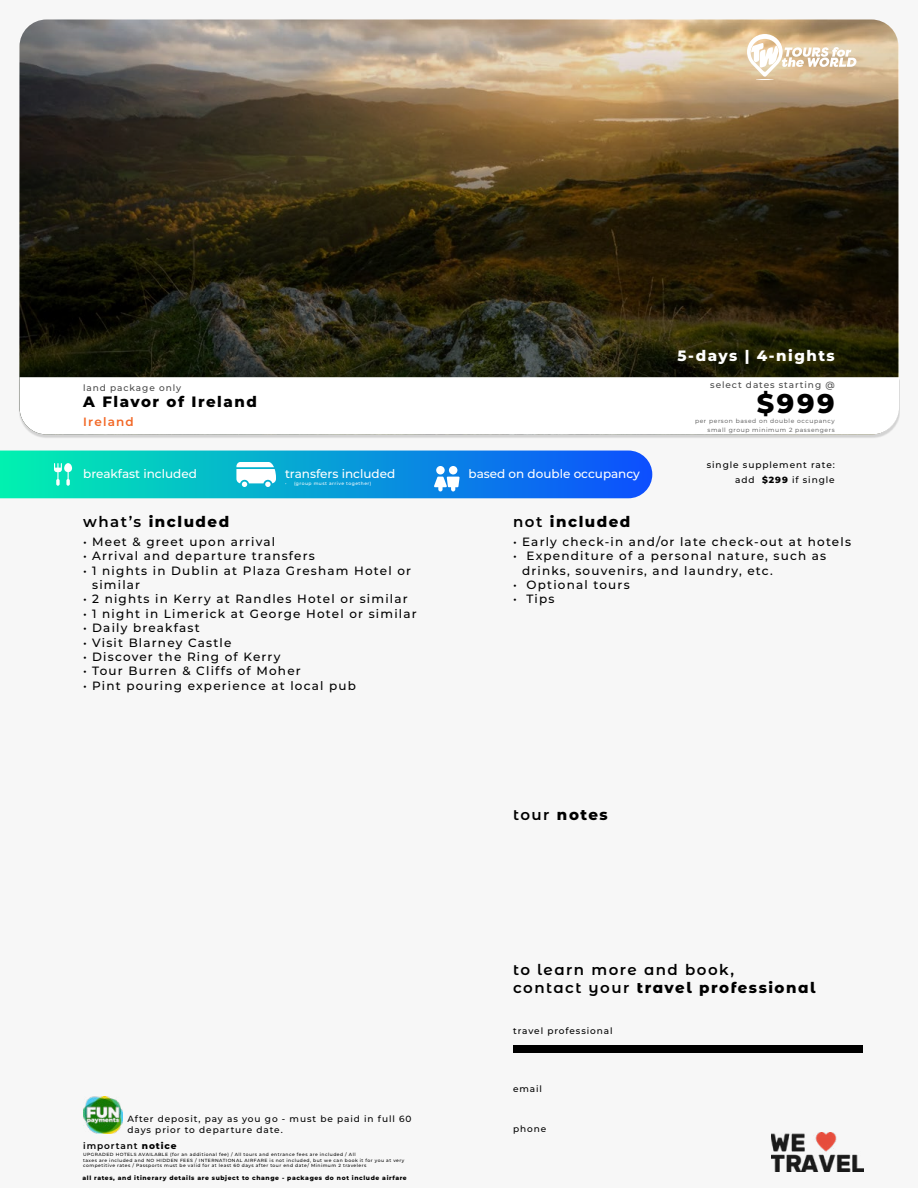
<style>
.page{position:relative;width:918px;height:1188px;background:#f7f7f7}
.page>*{position:absolute;margin:0;border:0;box-sizing:border-box;transform-origin:0 0}
.t1{font:800 27px "Montserrat";color:#000}
.t2{font:800 15px "Montserrat";letter-spacing:.1em;color:#000}
.t3{font:600 15px/18px "Montserrat Alternates";letter-spacing:.1em;color:#000}
.t4{font:800 15px "Montserrat";letter-spacing:.1em;color:#fff}
.t5{font:500 12px/14.4px "Montserrat";letter-spacing:.1em;color:#000}
.t6{font:500 12px "Montserrat";color:#fff}
.t7{font:600 12px "Montserrat";letter-spacing:.1em;color:#f26725}
.t8{font:500 9px/10.8px "Montserrat";letter-spacing:.1em;color:#000}
.t9{font:500 9px "Montserrat";letter-spacing:.1em;color:#494949}
.t10{font:600 9px "Montserrat";letter-spacing:.1em;color:#000}
.t11{font:800 6px "Montserrat";letter-spacing:.1em;color:#000}
.t12{font:6px/9.6px "Montserrat";letter-spacing:.1em;color:#494949;text-align:right}
.t13{font:500 4.5px/5.4px "Montserrat";letter-spacing:.1em;color:#000}
.t14{font:500 4.5px "Montserrat";letter-spacing:.1em;color:#fff}
.s1{font-weight:800}
.s2{font-weight:600}
.s3{font-family:"Montserrat Alternates";font-weight:600}
</style>
<div class="page">
<img style="left:20px;top:19px;width:878px;height:415px;border-radius:27px">
<div style="left:18px;top:379px;width:882px;height:59px;background:#000;opacity:.15"></div>
<svg style="left:20px;top:377px;width:879px;height:57px"></svg>
<svg style="left:0;top:451px;width:652px;height:47px;background:#13a4d8"></svg>
<img style="left:83px;top:1097px;width:40px;height:37px">
<img style="left:771px;top:1133px;width:93px;height:38px">
<svg style="left:747px;top:34px;width:109px;height:46px"></svg>
<div style="left:513px;top:1045px;width:349px;height:8px;background:#000"></div>
<p class="t4" style="left:678px;top:345px;width:159px">5-days | 4-nights</p>
<p class="t9" style="left:83px;top:381px;width:99px">land package only</p>
<p class="t9" style="left:710px;top:378px;width:126px">select dates starting @</p>
<h1 class="t1" style="left:757px;top:384px;width:79px">$999</h1>
<p class="t12" style="left:695px;top:416px;width:141px">per person based on double occupancy small group minimum 2 passengers</p>
<p class="t2" style="left:83px;top:391px;width:175px">A Flavor of Ireland</p>
<p class="t7" style="left:83px;top:413px;width:52px">Ireland</p>
<p class="t6" style="left:83px;top:465px;width:115px">breakfast included</p>
<p class="t6" style="left:285px;top:465px;width:112px">transfers included</p>
<p class="t14" style="left:285px;top:481px;width:88px">• (group must arrive together)</p>
<p class="t6" style="left:469px;top:465px;width:173px">based on double occupancy</p>
<p class="t8" style="left:707px;top:459px;width:129px">single supplement rate:</p>
<p class="t8" style="left:735px;top:474px;width:101px">add <span class="s1">$299</span> if single</p>
<p class="t2" style="left:83px;top:511px;width:147px"><span class="s2">what’s</span> included</p>
<p class="t2" style="left:513px;top:511px;width:119px"><span class="s2">not</span> included</p>
<p class="t5" style="left:83px;top:534px;width:194px">• Meet &amp; greet upon arrival</p>
<p class="t5" style="left:83px;top:548px;width:233px">• Arrival and departure transfers</p>
<p class="t5" style="left:92px;top:563px;width:320px;text-indent:-9px">• 1 nights in Dublin at Plaza Gresham Hotel or similar</p>
<p class="t5" style="left:83px;top:592px;width:326px">• 2 nights in Kerry at Randles Hotel or similar</p>
<p class="t5" style="left:83px;top:606px;width:335px">• 1 night in Limerick at George Hotel or similar</p>
<p class="t5" style="left:83px;top:620px;width:118px">• Daily breakfast</p>
<p class="t5" style="left:83px;top:635px;width:150px">• Visit Blarney Castle</p>
<p class="t5" style="left:83px;top:649px;width:199px">• Discover the Ring of Kerry</p>
<p class="t5" style="left:83px;top:664px;width:219px">• Tour Burren &amp; Cliffs of Moher</p>
<p class="t5" style="left:83px;top:678px;width:274px">• Pint pouring experience at local pub</p>
<p class="t5" style="left:513px;top:534px;width:339px">• Early check-in and/or late check-out at hotels</p>
<p class="t5" style="left:522px;top:548px;width:306px;text-indent:-9px">• Expenditure of a personal nature, such as drinks, souvenirs, and laundry, etc.</p>
<p class="t5" style="left:513px;top:577px;width:118px">• Optional tours</p>
<p class="t5" style="left:513px;top:592px;width:43px">• Tips</p>
<p class="t2" style="left:513px;top:804px;width:96px"><span class="s3">tour</span> notes</p>
<p class="t8" style="left:128px;top:1113px;width:286px">After deposit, pay as you go - must be paid in full 60 days prior to departure date.</p>
<p class="t10" style="left:83px;top:1139px;width:95px">important <span class="s1">notice</span></p>
<p class="t13" style="left:83px;top:1152px;width:323px">UPGRADED HOTELS AVAILABLE (for an additional fee) / All tours and entrance fees are included / All<br>taxes are included and NO HIDDEN FEES / INTERNATIONAL AIRFARE is not included, but we can book it for you at very competitive rates / Passports must be valid for at least 60 days after tour end date/ Minimum 2 travelers</p>
<p class="t11" style="left:82px;top:1173px;width:326px">all rates, and itinerary details are subject to change - packages do not include airfare</p>
<p class="t3" style="left:513px;top:960px;width:304px">to learn more and book,<br>contact your <span class="s1">travel professional</span></p>
<p class="t8" style="left:513px;top:1025px;width:101px">travel professional</p>
<p class="t8" style="left:513px;top:1083px;width:31px">email</p>
<p class="t8" style="left:513px;top:1123px;width:35px">phone</p>
</div>
